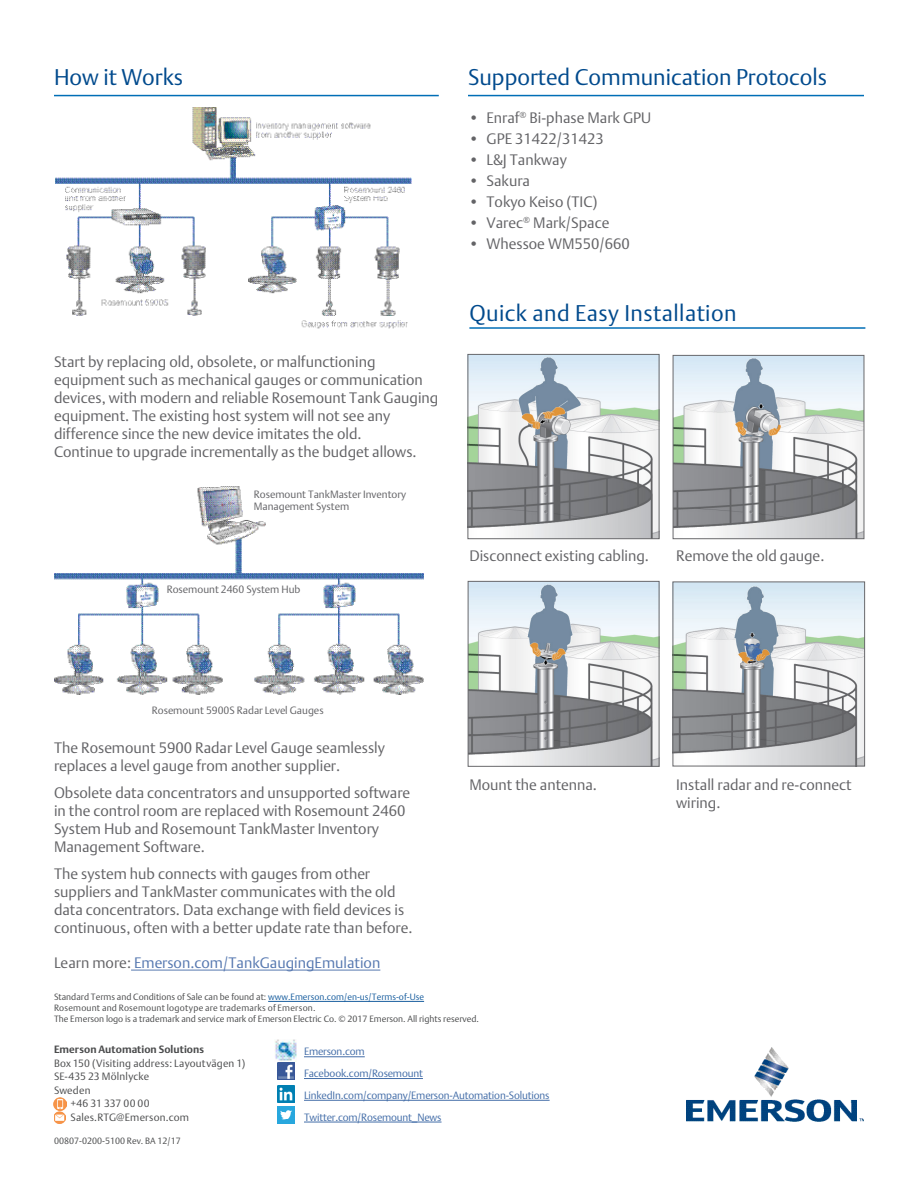
<style>
.page{position:relative;width:918px;height:1188px;background:#fff}
.page>*{position:absolute;margin:0;border:0;box-sizing:border-box;transform-origin:0 0}
.t1{font:22.5px "DTL Argo T Light";color:#004a8d}
.t2{font:22.5px "DTL Argo T Light";letter-spacing:.02em;color:#004a8d}
.t3{font:15px/18px "DTL Argo T Light";color:#636366}
.t4{font:15px "DTL Argo T Light";color:#5678b0}
.BODY{font:10.5px "DTL Argo T Light";letter-spacing:-.015em;color:#436da8}
.t5{font:10.5px/12.6px "DTL Argo T Light";color:#636366}
.t6{font:10.5px "DTL Argo T Light";letter-spacing:.015em;color:#4b4c4d}
.t7{font:700 10.5px "DTL Argo T";letter-spacing:.01em;color:#4b4c4d}
.BODY-2{font:9px "DTL Argo T Light";color:#4b4c4d}
.BODY-3{font:9px "DTL Argo T Light";letter-spacing:.025em;color:#4b4c4d}
.s1{color:#636366}
.s2{color:#175d9e}
</style>
<div class="page">
<img style="left:674px;top:583px;width:189px;height:181px">
<div style="left:672px;top:581px;width:193px;height:185px;border:1px solid #69696c"></div>
<img style="left:469px;top:356px;width:189px;height:181px">
<div style="left:467px;top:354px;width:193px;height:185px;border:1px solid #69696c"></div>
<img style="left:675px;top:357px;width:187px;height:180px">
<div style="left:673px;top:355px;width:191px;height:184px;border:1px solid #69696c"></div>
<img style="left:470px;top:583px;width:188px;height:182px">
<div style="left:468px;top:581px;width:192px;height:186px;border:1px solid #69696c"></div>
<hr style="left:268px;top:1001px;width:156px;height:1px;background:#175d9e">
<img style="left:278px;top:1063px;width:17px;height:17px">
<img style="left:278px;top:1106px;width:17px;height:17px">
<img style="left:278px;top:1085px;width:17px;height:17px">
<img style="left:275px;top:1039px;width:22px;height:22px">
<img style="left:687px;top:1047px;width:177px;height:75px">
<hr style="left:304px;top:1057px;width:61px;height:1px;background:#436da8">
<hr style="left:304px;top:1078px;width:119px;height:1px;background:#436da8">
<hr style="left:304px;top:1100px;width:246px;height:1px;background:#436da8">
<hr style="left:304px;top:1122px;width:138px;height:1px;background:#436da8">
<hr style="left:54px;top:95px;width:385px;height:1px;background:#006eb6">
<svg style="left:54px;top:1098px;width:12px;height:26px"></svg>
<img style="left:55px;top:108px;width:357px;height:221px">
<hr style="left:469px;top:327px;width:396px;height:2px;background:#006eb6">
<hr style="left:468px;top:95px;width:396px;height:1px;background:#006eb6">
<hr style="left:131px;top:970px;width:249px;height:1px;background:#5678b0">
<img style="left:54px;top:487px;width:369px;height:207px">
<p class="t1" style="left:54px;top:64px;width:131px">How it Works</p>
<p class="t3" style="left:54px;top:352px;width:386px">Start by replacing old, obsolete, or malfunctioning equipment such as mechanical gauges or communication devices, with modern and reliable Rosemount Tank Gauging equipment. The existing host system will not see any difference since the new device imitates the old.</p>
<p class="t3" style="left:54px;top:442px;width:364px">Continue to upgrade incrementally as the budget allows.</p>
<p class="t5" style="left:254px;top:488px;width:154px">Rosemount TankMaster Inventory<br>Management System</p>
<p class="t5" style="left:167px;top:583px;width:135px">Rosemount 2460 System Hub</p>
<p class="t1" style="left:468px;top:64px;width:361px">Supported Communication Protocols</p>
<p class="t3" style="left:469px;top:109px;width:184px">• Enraf<sup>®</sup> Bi-phase Mark GPU</p>
<p class="t3" style="left:469px;top:130px;width:137px">• GPE 31422/31423</p>
<p class="t3" style="left:469px;top:151px;width:100px">• L&amp;J Tankway</p>
<p class="t3" style="left:469px;top:172px;width:63px">• Sakura</p>
<p class="t3" style="left:469px;top:193px;width:131px">• Tokyo Keiso (TIC)</p>
<p class="t3" style="left:469px;top:214px;width:142px">• Varec<sup>®</sup> Mark/Space</p>
<p class="t3" style="left:469px;top:235px;width:163px">• Whessoe WM550/660</p>
<p class="t2" style="left:469px;top:300px;width:269px">Quick and Easy Installation</p>
<p class="t3" style="left:469px;top:547px;width:181px">Disconnect existing cabling.</p>
<p class="t3" style="left:676px;top:547px;width:150px">Remove the old gauge.</p>
<p class="t5" style="left:152px;top:704px;width:173px">Rosemount 5900S Radar Level Gauges</p>
<p class="t3" style="left:54px;top:738px;width:332px">The Rosemount 5900 Radar Level Gauge seamlessly replaces a level gauge from another supplier.</p>
<p class="t3" style="left:54px;top:783px;width:358px">Obsolete data concentrators and unsupported software in the control room are replaced with Rosemount 2460<br>System Hub and Rosemount TankMaster Inventory Management Software.</p>
<p class="t3" style="left:54px;top:864px;width:360px">The system hub connects with gauges from other suppliers and TankMaster communicates with the old data concentrators. Data exchange with field devices is continuous, often with a better update rate than before.</p>
<p class="t4" style="left:54px;top:954px;width:328px"><span class="s1">Learn more:</span> Emerson.com/TankGaugingEmulation</p>
<p class="t3" style="left:469px;top:775px;width:129px">Mount the antenna.</p>
<p class="t3" style="left:676px;top:775px;width:177px">Install radar and re-connect wiring.</p>
<p class="BODY-2" style="left:54px;top:992px;width:372px">Standard Terms and Conditions of Sale can be found at: <span class="s2">www.Emerson.com/en-us/Terms-of-Use</span></p>
<p class="BODY-3" style="left:54px;top:1002px;width:263px">Rosemount and Rosemount logotype are trademarks of Emerson.</p>
<p class="BODY-2" style="left:54px;top:1013px;width:427px">The Emerson logo is a trademark and service mark of Emerson Electric Co. © 2017 Emerson. All rights reserved.</p>
<p class="t7" style="left:54px;top:1044px;width:152px">Emerson Automation Solutions</p>
<p class="t6" style="left:54px;top:1057px;width:193px">Box 150 (Visiting address: Layoutvägen 1)</p>
<p class="t6" style="left:54px;top:1070px;width:97px">SE-435 23 Mölnlycke</p>
<p class="t6" style="left:54px;top:1084px;width:38px">Sweden</p>
<p class="t6" style="left:70px;top:1097px;width:81px">+46 31 337 00 00</p>
<p class="t6" style="left:70px;top:1111px;width:120px">Sales.RTG@Emerson.com</p>
<p class="BODY-2" style="left:54px;top:1136px;width:128px">00807-0200-5100 Rev. BA 12/17</p>
<p class="BODY" style="left:304px;top:1045px;width:62px">Emerson.com</p>
<p class="BODY" style="left:304px;top:1067px;width:120px">Facebook.com/Rosemount</p>
<p class="BODY" style="left:304px;top:1089px;width:247px">LinkedIn.com/company/Emerson-Automation-Solutions</p>
<p class="BODY" style="left:304px;top:1111px;width:139px">Twitter.com/Rosemount_News</p>
</div>
